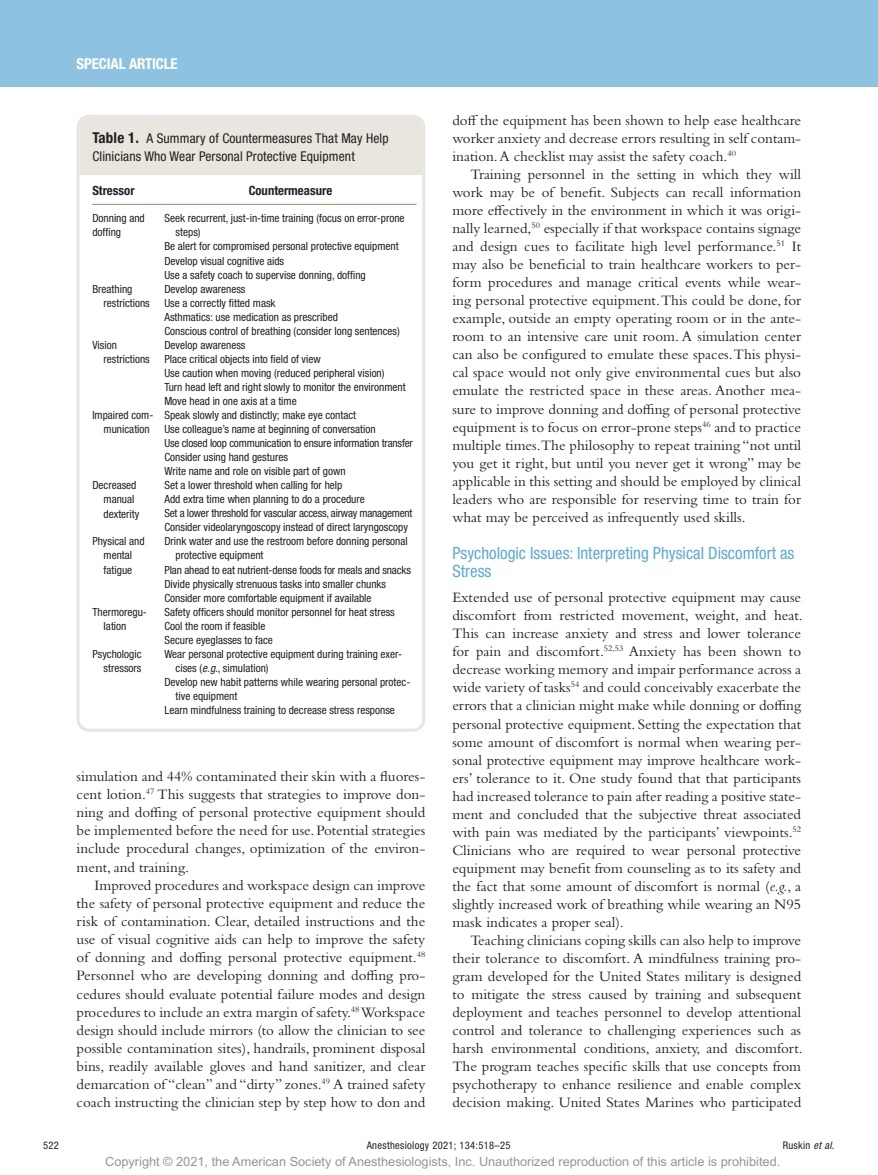
<style>
.page{position:relative;width:878px;height:1175px;background:#fff}
.page>*{position:absolute;margin:0;border:0;box-sizing:border-box;transform-origin:0 0}
.t1{font:condensed 16.8px/18px "Helvetica Neue LT Std";color:#5caad4}
.t2{font:15px/18px "Bembo Std";color:#231f20;text-align:justify}
.t3{font:700 condensed 15px "Helvetica Neue LT Std";letter-spacing:-.01em;color:#fff}
.t4{font:condensed 13.5px/18px "Helvetica Neue LT Std";letter-spacing:.01em;color:#231f20}
.t5{font:12.75px "Arial MT Std";color:#939598}
.t6{font:700 condensed 12.75px "Helvetica Neue LT Std";color:#231f20}
.t7{font:condensed 11.25px/14.1px "Helvetica Neue LT Std";color:#231f20}
.t8{font:condensed 10.5px "Helvetica Neue LT Std";letter-spacing:.03em;color:#231f20}
.s1{font-weight:700;font-size:15px}
.s2{font-style:italic}
</style>
<div class="page">
<div style="left:0;top:0;width:878px;height:86px;background:#8dc3e0"></div>
<hr style="left:92px;top:204px;width:72px;height:1px;background:#9f967d">
<hr style="left:164px;top:204px;width:252px;height:1px;background:#9f967d">
<div style="left:80px;top:118px;width:342px;height:57px;background:#e9e6df"></div>
<div style="left:77px;top:115px;width:348px;height:616px;border:3px solid #e9e6df;border-radius:11px"></div>
<p class="t3" style="left:77px;top:54px;width:103px">SPECIAL ARTICLE</p>
<p class="t4" style="left:92px;top:129px;width:298px"><span class="s1">Table 1.</span> A Summary of Countermeasures That May Help<br>Clinicians Who Wear Personal Protective Equipment</p>
<p class="t6" style="left:92px;top:182px;width:44px">Stressor</p>
<p class="t6" style="left:249px;top:182px;width:85px">Countermeasure</p>
<p class="t7" style="left:92px;top:211px;width:54px">Donning and doffing</p>
<p class="t7" style="left:164px;top:211px;width:242px">Seek recurrent, just-in-time training (focus on error-prone</p>
<p class="t7" style="left:176px;top:225px;width:26px">steps)</p>
<p class="t7" style="left:164px;top:239px;width:236px">Be alert for compromised personal protective equipment</p>
<p class="t7" style="left:164px;top:253px;width:121px">Develop visual cognitive aids</p>
<p class="t7" style="left:164px;top:267px;width:203px">Use a safety coach to supervise donning, doffing</p>
<p class="t7" style="left:104px;top:281px;width:48px;text-indent:-11px">Breathing restrictions</p>
<p class="t7" style="left:164px;top:281px;width:237px">Develop awareness<br>Use a correctly fitted mask<br>Asthmatics: use medication as prescribed<br>Conscious control of breathing (consider long sentences)</p>
<p class="t7" style="left:104px;top:337px;width:48px;text-indent:-11px">Vision restrictions</p>
<p class="t7" style="left:164px;top:337px;width:243px">Develop awareness<br>Place critical objects into field of view<br>Use caution when moving (reduced peripheral vision)<br>Turn head left and right slowly to monitor the environment Move head in one axis at a time</p>
<p class="t7" style="left:104px;top:408px;width:51px;text-indent:-11px">Impaired com&shy;munication</p>
<p class="t7" style="left:164px;top:408px;width:250px">Speak slowly and distinctly; make eye contact<br>Use colleague’s name at beginning of conversation<br>Use closed loop communication to ensure information transfer Consider using hand gestures<br>Write name and role on visible part of gown</p>
<p class="t7" style="left:104px;top:478px;width:37px;text-indent:-11px">Decreased manual dexterity</p>
<p class="t7" style="left:164px;top:478px;width:249px">Set a lower threshold when calling for help<br>Add extra time when planning to do a procedure<br>Set a lower threshold for vascular access, airway management Consider videolaryngoscopy instead of direct laryngoscopy</p>
<p class="t7" style="left:92px;top:534px;width:54px;text-align:center">Physical and mental fatigue</p>
<p class="t7" style="left:164px;top:534px;width:245px">Drink water and use the restroom before donning personal</p>
<p class="t7" style="left:176px;top:548px;width:89px">protective equipment</p>
<p class="t7" style="left:164px;top:562px;width:248px">Plan ahead to eat nutrient-dense foods for meals and snacks</p>
<p class="t7" style="left:164px;top:576px;width:223px">Divide physically strenuous tasks into smaller chunks</p>
<p class="t7" style="left:164px;top:590px;width:209px">Consider more comfortable equipment if available</p>
<p class="t7" style="left:104px;top:604px;width:45px;text-indent:-11px">Thermoregu&shy;lation</p>
<p class="t7" style="left:164px;top:604px;width:232px">Safety officers should monitor personnel for heat stress<br>Cool the room if feasible<br>Secure eyeglasses to face</p>
<p class="t7" style="left:92px;top:646px;width:51px;text-align:right">Psychologic stressors</p>
<p class="t7" style="left:164px;top:646px;width:239px">Wear personal protective equipment during training exer-</p>
<p class="t7" style="left:176px;top:661px;width:94px">cises (<span class="s2">e.g.</span>, simulation)</p>
<p class="t7" style="left:164px;top:675px;width:247px">Develop new habit patterns while wearing personal protec-</p>
<p class="t7" style="left:176px;top:689px;width:63px">tive equipment</p>
<p class="t7" style="left:164px;top:703px;width:232px">Learn mindfulness training to decrease stress response</p>
<p class="t2" style="left:77px;top:766px;width:350px">simulation and 44% contaminated their skin with a fluores&shy;cent lotion.<sup>47</sup> This suggests that strategies to improve don&shy;ning and doffing of personal protective equipment should be implemented before the need for use. Potential strategies include procedural changes, optimization of the environ&shy;ment, and training.</p>
<p class="t2" style="left:77px;top:875px;width:350px;text-indent:18px">Improved procedures and workspace design can improve the safety of personal protective equipment and reduce the risk of contamination. Clear, detailed instructions and the use of visual cognitive aids can help to improve the safety of donning and doffing personal protective equipment.<sup>48<br></sup>Personnel who are developing donning and doffing pro&shy;cedures should evaluate potential failure modes and design procedures to include an extra margin of safety.<sup>48</sup> Workspace design should include mirrors (to allow the clinician to see possible contamination sites), handrails, prominent disposal bins, readily available gloves and hand sanitizer, and clear demarcation of “clean” and “dirty” zones.<sup>49</sup> A trained safety coach instructing the clinician step by step how to don and</p>
<p class="t2" style="left:452px;top:111px;width:350px">doff the equipment has been shown to help ease healthcare worker anxiety and decrease errors resulting in self contam&shy;ination. A checklist may assist the safety coach.<sup>40</sup></p>
<p class="t2" style="left:452px;top:165px;width:350px;text-indent:18px">Training personnel in the setting in which they will work may be of benefit. Subjects can recall information more effectively in the environment in which it was origi&shy;nally learned,<sup>50</sup> especially if that workspace contains signage and design cues to facilitate high level performance.<sup>51</sup> It may also be beneficial to train healthcare workers to per&shy;form procedures and manage critical events while wear&shy;ing personal protective equipment. This could be done, for example, outside an empty operating room or in the ante&shy;room to an intensive care unit room. A simulation center can also be configured to emulate these spaces. This physi&shy;cal space would not only give environmental cues but also emulate the restricted space in these areas. Another mea&shy;sure to improve donning and doffing of personal protective equipment is to focus on error-prone steps<sup>46</sup> and to practice multiple times.The philosophy to repeat training “not until you get it right, but until you never get it wrong” may be applicable in this setting and should be employed by clinical leaders who are responsible for reserving time to train for what may be perceived as infrequently used skills.</p>
<p class="t1" style="left:452px;top:544px;width:343px">Psychologic Issues: Interpreting Physical Discomfort as<br>Stress</p>
<p class="t2" style="left:452px;top:588px;width:352px">Extended use of personal protective equipment may cause discomfort from restricted movement, weight, and heat.<br>This can increase anxiety and stress and lower tolerance for pain and discomfort.<sup>52,53</sup> Anxiety has been shown to decrease working memory and impair performance across a wide variety of tasks<sup>54</sup> and could conceivably exacerbate the errors that a clinician might make while donning or doffing personal protective equipment. Setting the expectation that some amount of discomfort is normal when wearing per&shy;sonal protective equipment may improve healthcare work&shy;ers’ tolerance to it. One study found that that participants had increased tolerance to pain after reading a positive state&shy;ment and concluded that the subjective threat associated with pain was mediated by the participants’ viewpoints.<sup>52<br></sup>Clinicians who are required to wear personal protective equipment may benefit from counseling as to its safety and the fact that some amount of discomfort is normal (<span class="s2">e.g.</span>, a slightly increased work of breathing while wearing an N95 mask indicates a proper seal).</p>
<p class="t2" style="left:452px;top:931px;width:352px;text-indent:18px">Teaching clinicians coping skills can also help to improve their tolerance to discomfort. A mindfulness training pro&shy;gram developed for the United States military is designed to mitigate the stress caused by training and subsequent deployment and teaches personnel to develop attentional control and tolerance to challenging experiences such as harsh environmental conditions, anxiety, and discomfort.<br>The program teaches specific skills that use concepts from psychotherapy to enhance resilience and enable complex decision making. United States Marines who participated</p>
<p class="t8" style="left:43px;top:1139px;width:17px">522</p>
<p class="t8" style="left:367px;top:1139px;width:145px">Anesthesiology 2021; 134:518–25</p>
<p class="t8" style="left:782px;top:1139px;width:53px">Ruskin <span class="s2">et al.</span></p>
<p class="t5" style="left:105px;top:1154px;width:676px">Copyright © 2021, the American Society of Anesthesiologists, Inc. Unauthorized reproduction of this article is prohibited.</p>
</div>
